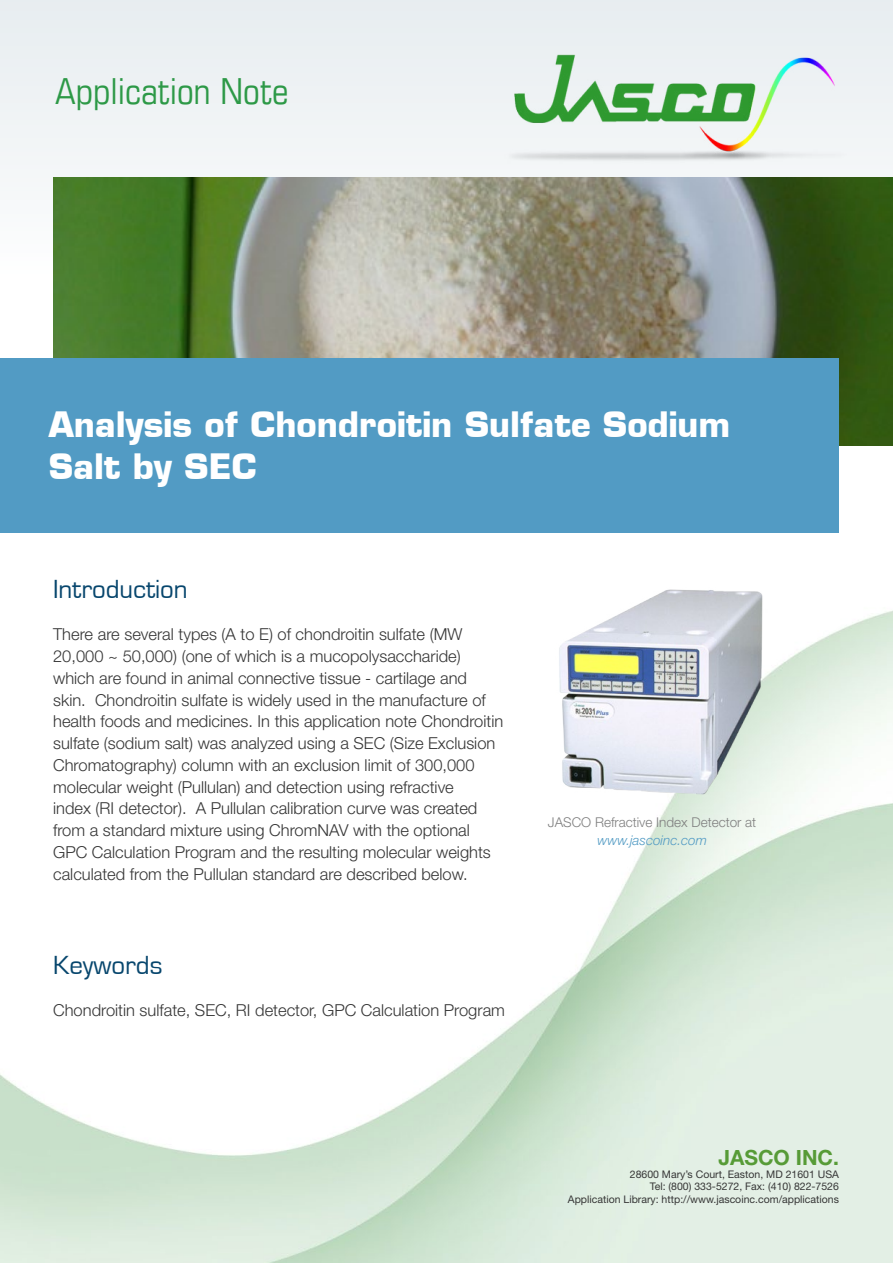
<style>
.page{position:relative;width:893px;height:1263px;background:#fff}
.page>*{position:absolute;margin:0;border:0;box-sizing:border-box;transform-origin:0 0}
.t1{font:condensed 36px "Eurostile LT";color:#2d9947}
.t2{font:700 34.2px/42px "Eurostile LT";color:#fff}
.t3{font:27px "Eurostile";color:#07466d}
.t4{font:700 21px "Helvetica Neue LT Std";color:#579b37}
.t5{font:300 16.5px/21.8px "Helvetica Neue LT Std";color:#363636}
.t6{font:300 13.5px "Helvetica Neue LT Std";color:#7f7f7f}
.t7{font:italic 300 13.5px "Helvetica Neue LT Std";color:#529bc4}
.t8{font:10.5px/12.6px "Helvetica Neue LT Std";color:#363636;text-align:right}
</style>
<div class="page">
<img style="left:0;top:445px;width:893px;height:818px">
<div style="left:0;top:1px;width:893px;height:280px;background:#edf1f3"></div>
<img style="left:53px;top:178px;width:840px;height:267px">
<div style="left:0;top:358px;width:838px;height:175px;background:#529bc4"></div>
<img style="left:484px;top:54px;width:378px;height:148px">
<img style="left:532px;top:587px;width:257px;height:231px">
<h1 class="t1" style="left:55px;top:70px;width:235px">Application Note</h1>
<h2 class="t2" style="left:49px;top:404px;width:683px">Analysis of Chondroitin Sulfate Sodium<br>Salt by SEC</h2>
<h3 class="t3" style="left:53px;top:575px;width:136px">Introduction</h3>
<p class="t5" style="left:53px;top:623px;width:452px">There are several types (A to E) of chondroitin sulfate (MW 20,000 ~ 50,000) (one of which is a mucopolysaccharide) which are found in animal connective tissue - cartilage and skin. Chondroitin sulfate is widely used in the manufacture of health foods and medicines. In this application note Chondroitin sulfate (sodium salt) was analyzed using a SEC (Size Exclusion Chromatography) column with an exclusion limit of 300,000 molecular weight (Pullulan) and detection using refractive<br>index (RI detector). A Pullulan calibration curve was created from a standard mixture using ChromNAV with the optional GPC Calculation Program and the resulting molecular weights calculated from the Pullulan standard are described below.</p>
<h3 class="t3" style="left:53px;top:951px;width:111px">Keywords</h3>
<p class="t5" style="left:53px;top:999px;width:453px">Chondroitin sulfate, SEC, RI detector, GPC Calculation Program</p>
<p class="t6" style="left:548px;top:813px;width:210px">JASCO Refractive Index Detector at</p>
<p class="t7" style="left:597px;top:832px;width:111px">www.jascoinc.com</p>
<p class="t4" style="left:718px;top:1144px;width:122px">JASCO INC.</p>
<p class="t8" style="left:568px;top:1167px;width:273px">28600 Mary’s Court, Easton, MD 21601 USA<br>Tel: (800) 333-5272, Fax: (410) 822-7526<br>Application Library: http://www.jascoinc.com/applications</p>
</div>
